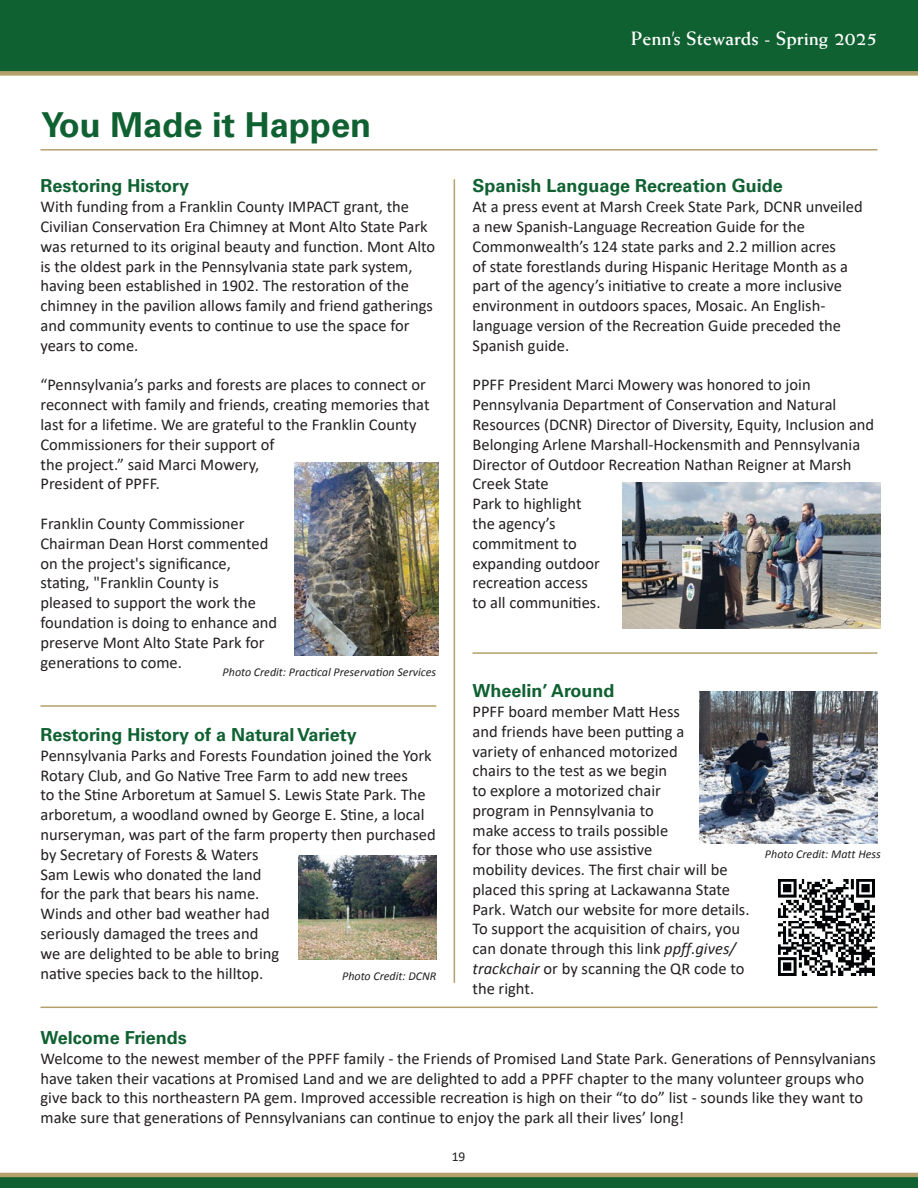
<style>
.page{position:relative;width:918px;height:1188px;background:#fff}
.page>*{position:absolute;margin:0;border:0;box-sizing:border-box;transform-origin:0 0}
.t1{font:700 34.5px "Univers LT Std";color:#106132}
.t2{font:700 19.5px "Weiss Std";color:#fff}
.t3{font:700 18px "Univers LT Std";color:#106132}
.t4{font:16.5px/19.8px "Calibri";color:#231f20}
.t5{font:13.5px "Calibri";color:#231f20}
.t6{font:italic 12px "Calibri";color:#231f20}
.s1{font-style:italic}
</style>
<div class="page">
<hr style="left:40px;top:705px;width:396px;height:2px;background:#b4a06a">
<hr style="left:472px;top:652px;width:406px;height:2px;background:#b4a06a">
<hr style="left:454px;top:179px;width:1px;height:804px;background:#b4a06a">
<hr style="left:40px;top:1007px;width:838px;height:1px;background:#b4a06a">
<hr style="left:40px;top:149px;width:838px;height:2px;background:#b4a06a">
<div style="left:0;top:1175px;width:918px;height:13px;background:#106132"></div>
<hr style="left:0;top:1173px;width:918px;height:4px;background:#b4a06a">
<div style="left:0;top:0;width:918px;height:73px;background:#106132"></div>
<div style="left:0;top:71px;width:918px;height:5px;background:#b4a06a"></div>
<img style="left:622px;top:483px;width:259px;height:145px">
<img style="left:700px;top:691px;width:178px;height:152px">
<img style="left:295px;top:462px;width:143px;height:194px">
<img style="left:298px;top:855px;width:138px;height:104px">
<img style="left:778px;top:879px;width:96px;height:96px">
<h1 class="t1" style="left:41px;top:105px;width:332px">You Made it Happen</h1>
<p class="t3" style="left:40px;top:175px;width:150px">Restoring History</p>
<p class="t4" style="left:40px;top:196px;width:396px">With funding from a Franklin County IMPACT grant, the Civilian Conservation Era Chimney at Mont Alto State Park was returned to its original beauty and function. Mont Alto is the oldest park in the Pennsylvania state park system, having been established in 1902. The restoration of the chimney in the pavilion allows family and friend gatherings and community events to continue to use the space for years to come.</p>
<p class="t4" style="left:40px;top:375px;width:391px">“Pennsylvania’s parks and forests are places to connect or reconnect with family and friends, creating memories that last for a lifetime. We are grateful to the Franklin County Commissioners for their support of<br>the project.” said Marci Mowery,<br>President of PPFF.</p>
<p class="t4" style="left:40px;top:513px;width:238px">Franklin County Commissioner<br>Chairman Dean Horst commented on the project's significance, stating, "Franklin County is<br>pleased to support the work the foundation is doing to enhance and preserve Mont Alto State Park for generations to come.</p>
<p class="t6" style="left:223px;top:664px;width:215px">Photo Credit: Practical Preservation Services</p>
<p class="t3" style="left:40px;top:724px;width:318px">Restoring History of a Natural Variety</p>
<p class="t4" style="left:40px;top:745px;width:397px">Pennsylvania Parks and Forests Foundation joined the York Rotary Club, and Go Native Tree Farm to add new trees<br>to the Stine Arboretum at Samuel S. Lewis State Park. The arboretum, a woodland owned by George E. Stine, a local nurseryman, was part of the farm property then purchased by Secretary of Forests &amp; Waters<br>Sam Lewis who donated the land<br>for the park that bears his name.<br>Winds and other bad weather had<br>seriously damaged the trees and<br>we are delighted to be able to bring<br>native species back to the hilltop.</p>
<p class="t6" style="left:342px;top:968px;width:96px">Photo Credit: DCNR</p>
<p class="t2" style="left:631px;top:27px;width:248px">Penn’s Stewards - Spring 2025</p>
<p class="t3" style="left:472px;top:175px;width:312px">Spanish Language Recreation Guide</p>
<p class="t4" style="left:472px;top:196px;width:392px">At a press event at Marsh Creek State Park, DCNR unveiled a new Spanish-Language Recreation Guide for the Commonwealth’s 124 state parks and 2.2 million acres<br>of state forestlands during Hispanic Heritage Month as a part of the agency’s initiative to create a more inclusive environment in outdoors spaces, Mosaic. An English&shy;language version of the Recreation Guide preceded the Spanish guide.</p>
<p class="t4" style="left:472px;top:375px;width:403px">PPFF President Marci Mowery was honored to join<br>Pennsylvania Department of Conservation and Natural<br>Resources (DCNR) Director of Diversity, Equity, Inclusion and<br>Belonging Arlene Marshall-Hockensmith and Pennsylvania<br>Director of Outdoor Recreation Nathan Reigner at Marsh<br>Creek State<br>Park to highlight<br>the agency’s<br>commitment to<br>expanding outdoor<br>recreation access<br>to all communities.</p>
<p class="t3" style="left:472px;top:680px;width:144px">Wheelin’ Around</p>
<p class="t4" style="left:472px;top:701px;width:279px">PPFF board member Matt Hess<br>and friends have been putting a<br>variety of enhanced motorized<br>chairs to the test as we begin<br>to explore a motorized chair<br>program in Pennsylvania to<br>make access to trails possible<br>for those who use assistive<br>mobility devices. The first chair will be placed this spring at Lackawanna State<br>Park. Watch our website for more details.<br>To support the acquisition of chairs, you can donate through this link <span class="s1">ppff.gives/ trackchair</span> or by scanning the QR code to the right.</p>
<p class="t6" style="left:765px;top:846px;width:117px">Photo Credit: Matt Hess</p>
<p class="t3" style="left:40px;top:1027px;width:148px">Welcome Friends</p>
<p class="t4" style="left:40px;top:1048px;width:837px">Welcome to the newest member of the PPFF family - the Friends of Promised Land State Park. Generations of Pennsylvanians have taken their vacations at Promised Land and we are delighted to add a PPFF chapter to the many volunteer groups who give back to this northeastern PA gem. Improved accessible recreation is high on their “to do” list - sounds like they want to make sure that generations of Pennsylvanians can continue to enjoy the park all their lives’ long!</p>
<p class="t5" style="left:452px;top:1148px;width:15px">19</p>
</div>
